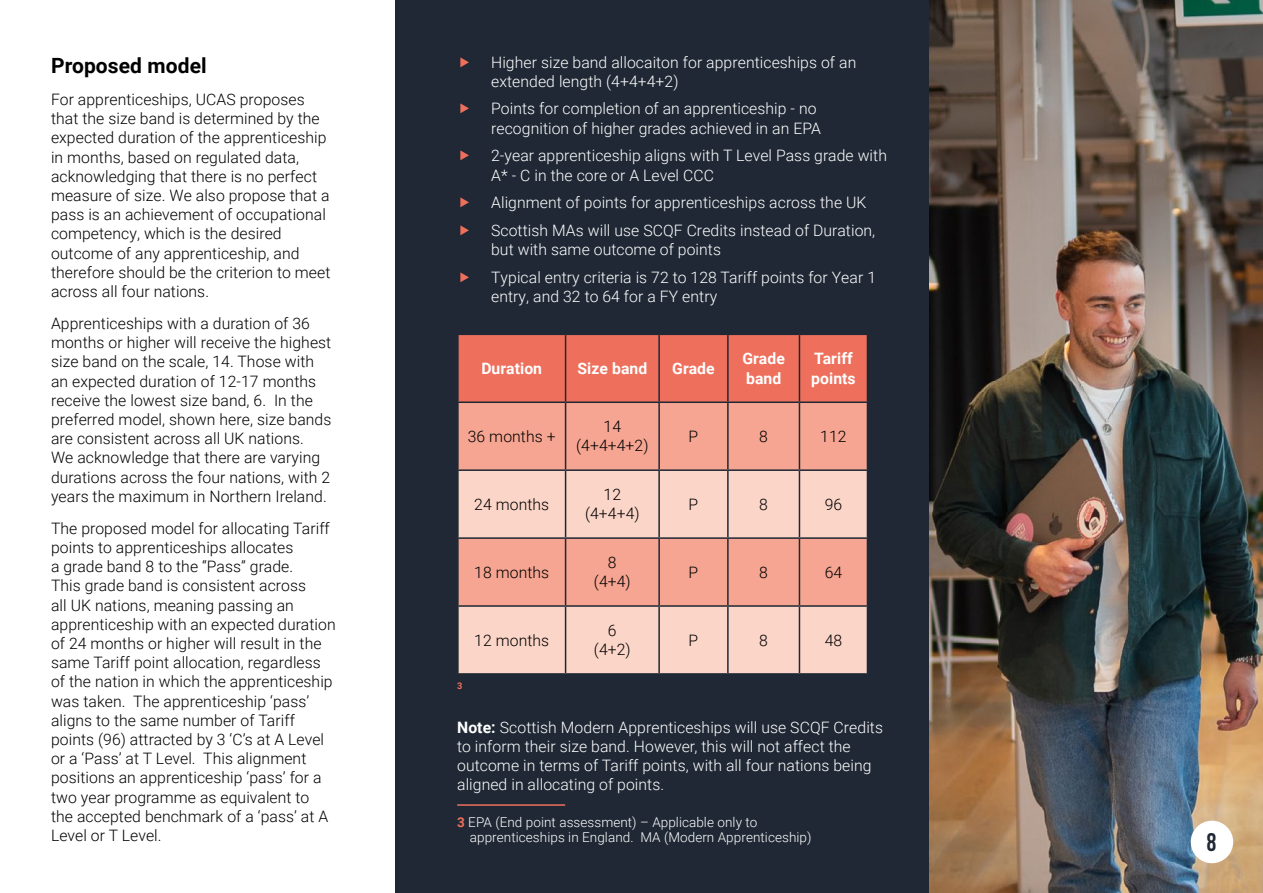
<style>
.page{position:relative;width:1263px;height:893px;background:#fff}
.page>*{position:absolute;margin:0;border:0;box-sizing:border-box;transform-origin:0 0}
.t1{font:900 25.5px "Apricus";color:#1f2834}
.Heading_3__H3{font:700 21px "Roboto";letter-spacing:.005em;color:#000}
.Body_Text__P{font:300 15.75px/19.2px "Roboto";letter-spacing:.005em;color:#000;text-align:center}
.Bullets__P{font:300 15.75px/19.2px "Roboto";letter-spacing:.005em;color:#fff}
.Body_Text__P-2{font:300 15.75px/19.2px "Roboto";letter-spacing:.005em;color:#fff}
.Body_Text__P-3{font:700 15.75px/19.2px "Roboto";letter-spacing:.005em;color:#fff}
.Footnotes__P{font:300 13.5px/14.5px "Roboto";letter-spacing:.005em;color:#fff}
.Body_Text__P-4{font:700 9.15px "Roboto";color:#ee6f5c}
.s1{font-weight:700}
.s2{font-weight:700;color:#ee6f5c}
</style>
<div class="page">
<div style="left:395px;top:0;width:534px;height:893px;background:#1f2834"></div>
<div style="left:459px;top:335px;width:408px;height:66px;background:#ee6f5c"></div>
<div style="left:459px;top:403px;width:408px;height:66px;background:#f5a591"></div>
<svg style="left:459px;top:471px;width:408px;height:202px;background:#f8c4b5"></svg>
<hr style="left:565px;top:335px;width:1px;height:66px;background:#1f2834">
<hr style="left:658px;top:335px;width:2px;height:66px;background:#1f2834">
<hr style="left:727px;top:335px;width:2px;height:66px;background:#1f2834">
<hr style="left:799px;top:335px;width:1px;height:66px;background:#1f2834">
<hr style="left:565px;top:403px;width:1px;height:66px;background:#1f2834">
<hr style="left:658px;top:403px;width:2px;height:66px;background:#1f2834">
<hr style="left:727px;top:403px;width:2px;height:66px;background:#1f2834">
<hr style="left:799px;top:403px;width:1px;height:66px;background:#1f2834">
<hr style="left:565px;top:471px;width:1px;height:66px;background:#1f2834">
<hr style="left:658px;top:471px;width:2px;height:66px;background:#1f2834">
<hr style="left:727px;top:471px;width:2px;height:66px;background:#1f2834">
<hr style="left:799px;top:471px;width:1px;height:66px;background:#1f2834">
<hr style="left:457px;top:537px;width:109px;height:2px;background:#1f2834">
<hr style="left:566px;top:537px;width:93px;height:2px;background:#1f2834">
<hr style="left:565px;top:539px;width:1px;height:66px;background:#1f2834">
<hr style="left:659px;top:537px;width:69px;height:2px;background:#1f2834">
<hr style="left:658px;top:539px;width:2px;height:66px;background:#1f2834">
<hr style="left:728px;top:537px;width:71px;height:2px;background:#1f2834">
<hr style="left:727px;top:539px;width:2px;height:66px;background:#1f2834">
<hr style="left:799px;top:537px;width:69px;height:2px;background:#1f2834">
<hr style="left:799px;top:539px;width:1px;height:66px;background:#1f2834">
<hr style="left:457px;top:605px;width:109px;height:2px;background:#1f2834">
<hr style="left:566px;top:605px;width:93px;height:2px;background:#1f2834">
<hr style="left:565px;top:607px;width:1px;height:66px;background:#1f2834">
<hr style="left:659px;top:605px;width:69px;height:2px;background:#1f2834">
<hr style="left:658px;top:607px;width:2px;height:66px;background:#1f2834">
<hr style="left:728px;top:605px;width:71px;height:2px;background:#1f2834">
<hr style="left:727px;top:607px;width:2px;height:66px;background:#1f2834">
<hr style="left:799px;top:605px;width:69px;height:2px;background:#1f2834">
<hr style="left:799px;top:607px;width:1px;height:66px;background:#1f2834">
<hr style="left:457px;top:804px;width:108px;height:2px;background:#ee6f5c">
<img style="left:929px;top:0;width:334px;height:893px">
<div style="left:1191px;top:821px;width:42px;height:42px;background:#fff;border-radius:50%"></div>
<h3 class="Heading_3__H3" style="left:51px;top:51px;width:157px">Proposed model</h3>
<p class="Body_Text__P" style="left:51px;top:89px;width:281px;text-align:left">For apprenticeships, UCAS proposes that the size band is determined by the expected duration of the apprenticeship in months, based on regulated data, acknowledging that there is no perfect measure of size. We also propose that a pass is an achievement of occupational competency, which is the desired outcome of any apprenticeship, and therefore should be the criterion to meet across all four nations.</p>
<p class="Body_Text__P" style="left:51px;top:313px;width:282px;text-align:left">Apprenticeships with a duration of 36 months or higher will receive the highest size band on the scale, 14. Those with an expected duration of 12-17 months receive the lowest size band, 6. In the preferred model, shown here, size bands are consistent across all UK nations.<br>We acknowledge that there are varying durations across the four nations, with 2 years the maximum in Northern Ireland.</p>
<p class="Body_Text__P" style="left:51px;top:518px;width:286px;text-align:left">The proposed model for allocating Tariff points to apprenticeships allocates<br>a grade band 8 to the “Pass” grade.<br>This grade band is consistent across<br>all UK nations, meaning passing an apprenticeship with an expected duration of 24 months or higher will result in the same Tariff point allocation, regardless of the nation in which the apprenticeship was taken. The apprenticeship ‘pass’ aligns to the same number of Tariff points (96) attracted by 3 ‘C’s at A Level or a ‘Pass’ at T Level. This alignment positions an apprenticeship ‘pass’ for a two year programme as equivalent to<br>the accepted benchmark of a ‘pass’ at A Level or T Level.</p>
<p class="Bullets__P" style="left:491px;top:52px;width:367px">Higher size band allocaiton for apprenticeships of an extended length (4+4+4+2)</p>
<p class="Bullets__P" style="left:491px;top:99px;width:331px">Points for completion of an apprenticeship - no recognition of higher grades achieved in an EPA</p>
<p class="Bullets__P" style="left:491px;top:146px;width:397px">2-year apprenticeship aligns with T Level Pass grade with<br>A* - C in the core or A Level CCC</p>
<p class="Bullets__P" style="left:491px;top:192px;width:377px">Alignment of points for apprenticeships across the UK</p>
<p class="Bullets__P" style="left:491px;top:220px;width:386px">Scottish MAs will use SCQF Credits instead of Duration, but with same outcome of points</p>
<p class="Bullets__P" style="left:491px;top:267px;width:386px">Typical entry criteria is 72 to 128 Tariff points for Year 1 entry, and 32 to 64 for a FY entry</p>
<p class="Body_Text__P-3" style="left:481px;top:358px;width:62px">Duration</p>
<p class="Body_Text__P-3" style="left:577px;top:358px;width:71px">Size band</p>
<p class="Body_Text__P-3" style="left:672px;top:358px;width:44px">Grade</p>
<p class="Body_Text__P-3" style="left:742px;top:348px;width:44px">Grade band</p>
<p class="Body_Text__P-3" style="left:811px;top:348px;width:46px">Tariff points</p>
<p class="Body_Text__P" style="left:468px;top:426px;width:89px">36 months +</p>
<p class="Body_Text__P" style="left:576px;top:416px;width:74px">14 (4+4+4+2)</p>
<p class="Body_Text__P" style="left:689px;top:426px;width:11px">P</p>
<p class="Body_Text__P" style="left:759px;top:426px;width:10px">8</p>
<p class="Body_Text__P" style="left:820px;top:426px;width:28px">112</p>
<p class="Body_Text__P" style="left:474px;top:494px;width:77px">24 months</p>
<p class="Body_Text__P" style="left:585px;top:484px;width:56px">12 (4+4+4)</p>
<p class="Body_Text__P" style="left:689px;top:494px;width:11px">P</p>
<p class="Body_Text__P" style="left:759px;top:494px;width:10px">8</p>
<p class="Body_Text__P" style="left:825px;top:494px;width:19px">96</p>
<p class="Body_Text__P" style="left:474px;top:562px;width:77px">18 months</p>
<p class="Body_Text__P" style="left:594px;top:552px;width:38px">8 (4+4)</p>
<p class="Body_Text__P" style="left:689px;top:562px;width:11px">P</p>
<p class="Body_Text__P" style="left:759px;top:562px;width:10px">8</p>
<p class="Body_Text__P" style="left:825px;top:562px;width:19px">64</p>
<p class="Body_Text__P" style="left:474px;top:630px;width:77px">12 months</p>
<p class="Body_Text__P" style="left:594px;top:620px;width:38px">6 (4+2)</p>
<p class="Body_Text__P" style="left:689px;top:630px;width:11px">P</p>
<p class="Body_Text__P" style="left:759px;top:630px;width:10px">8</p>
<p class="Body_Text__P" style="left:825px;top:630px;width:19px">48</p>
<p class="Body_Text__P-4" style="left:457px;top:679px;width:7px">3</p>
<p class="Body_Text__P-2" style="left:457px;top:717px;width:427px"><span class="s1">Note:</span> Scottish Modern Apprenticeships will use SCQF Credits to inform their size band. However, this will not affect the outcome in terms of Tariff points, with all four nations being aligned in allocating of points.</p>
<p class="Footnotes__P" style="left:470px;top:815px;width:343px;text-indent:-13px"><span class="s2">3</span> EPA (End point assessment) – Applicable only to apprenticeships in England. MA (Modern Apprenticeship)</p>
<h1 class="t1" style="left:1207px;top:831px;width:12px">8</h1>
</div>
